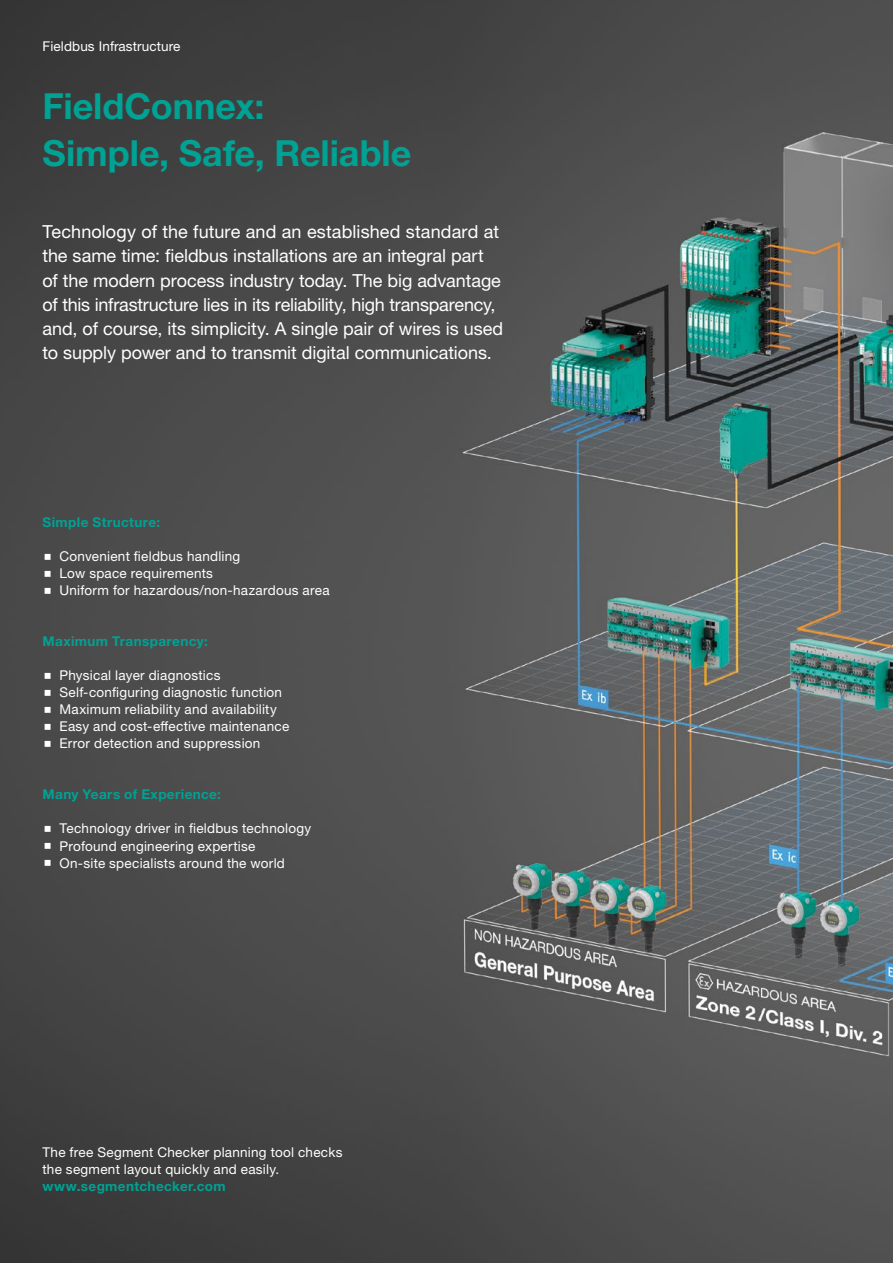
<style>
.page{position:relative;width:893px;height:1263px;background:#fff}
.page>*{position:absolute;margin:0;border:0;box-sizing:border-box;transform-origin:0 0}
.t1{font:700 36px/46.8px "Helvetica Neue LTW1 G";color:#00a294}
.t2{font:18px/24.3px "Helvetica Neue LTW1 G";letter-spacing:-.005em;color:#fff}
.t3{font:13.5px/17px "Helvetica Neue LTW1 G";letter-spacing:.02em;color:#fff}
.t4{font:700 13.5px "Helvetica Neue LTW1 G";letter-spacing:.03em;color:#00a294}
</style>
<div class="page">
<img style="left:0;top:0;width:893px;height:1263px">
<svg style="left:45px;top:553px;width:6px;height:6px"></svg>
<svg style="left:45px;top:570px;width:6px;height:6px"></svg>
<svg style="left:45px;top:587px;width:6px;height:6px"></svg>
<svg style="left:45px;top:672px;width:6px;height:6px"></svg>
<svg style="left:45px;top:689px;width:6px;height:6px"></svg>
<svg style="left:45px;top:706px;width:6px;height:6px"></svg>
<svg style="left:45px;top:723px;width:6px;height:6px"></svg>
<svg style="left:45px;top:741px;width:6px;height:5px"></svg>
<svg style="left:45px;top:826px;width:6px;height:6px"></svg>
<svg style="left:45px;top:843px;width:6px;height:6px"></svg>
<svg style="left:45px;top:860px;width:6px;height:6px"></svg>
<p class="t3" style="left:43px;top:38px;width:139px">Fieldbus Infrastructure</p>
<h1 class="t1" style="left:43px;top:83px;width:371px">FieldConnex:<br>Simple, Safe, Reliable</h1>
<p class="t2" style="left:43px;top:219px;width:462px">Technology of the future and an established standard at the same time: fieldbus installations are an integral part of the modern process industry today. The big advantage of this infrastructure lies in its reliability, high transparency, and, of course, its simplicity. A single pair of wires is used to supply power and to transmit digital communications.</p>
<p class="t4" style="left:43px;top:514px;width:119px">Simple Structure:</p>
<p class="t3" style="left:60px;top:548px;width:272px">Convenient fieldbus handling<br>Low space requirements<br>Uniform for hazardous/non-hazardous area</p>
<p class="t4" style="left:43px;top:633px;width:167px">Maximum Transparency:</p>
<p class="t3" style="left:60px;top:667px;width:231px">Physical layer diagnostics Self-configuring diagnostic function Maximum reliability and availability Easy and cost-effective maintenance Error detection and suppression</p>
<p class="t4" style="left:43px;top:786px;width:180px">Many Years of Experience:</p>
<p class="t3" style="left:60px;top:820px;width:253px">Technology driver in fieldbus technology<br>Profound engineering expertise<br>On-site specialists around the world</p>
<p class="t3" style="left:43px;top:1143px;width:301px">The free Segment Checker planning tool checks the segment layout quickly and easily.</p>
<p class="t4" style="left:43px;top:1177px;width:185px">www.segmentchecker.com</p>
</div>
